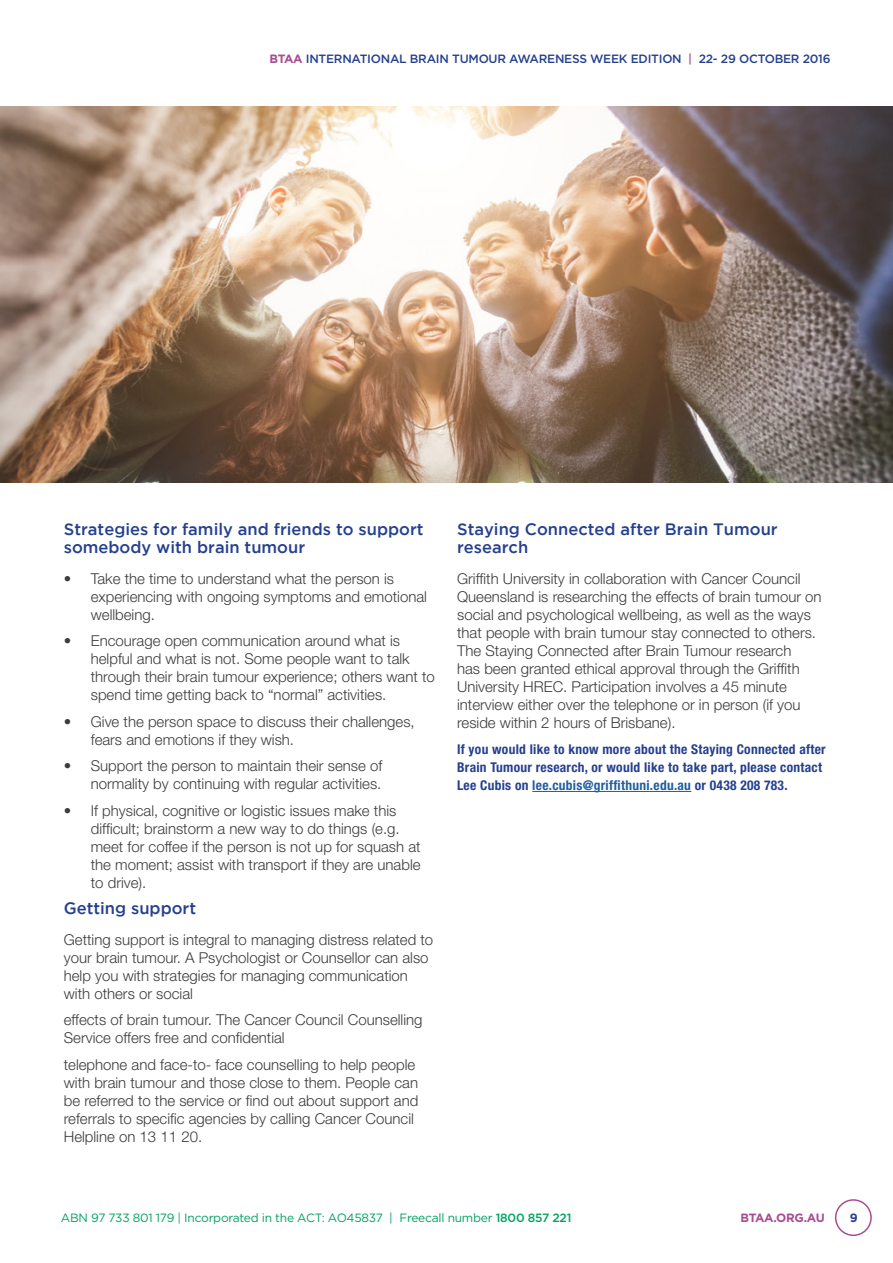
<style>
.page{position:relative;width:893px;height:1263px;background:#fff}
.page>*{position:absolute;margin:0;border:0;box-sizing:border-box;transform-origin:0 0}
.t1{font:500 16.5px/18px "Gotham";color:#25408f}
.t2{font:300 15px/18px "Helvetica Neue LT";color:#3b3c3d}
.t3{font:700 condensed 13.5px/18px "Helvetica Neue LT";letter-spacing:.02em;color:#25408f}
.t4{font:12px "Gotham";letter-spacing:-.02em;color:#00a261}
.t5{font:500 12px "Gotham";letter-spacing:-.02em;color:#25408f}
.t6{font:700 12px "Gotham";letter-spacing:-.035em;color:#aa4c92}
.t7{font:700 12px "Gotham";color:#25408f}
.s1{font-weight:700;color:#aa4c92}
.s2{color:#aa4c92}
.s3{color:#215e9e}
.s4{font-weight:500}
</style>
<div class="page">
<div style="left:835px;top:1199px;width:37px;height:37px;border:2px solid #aa4c92;border-radius:50%"></div>
<img style="left:0;top:106px;width:893px;height:377px">
<hr style="left:532px;top:791px;width:159px;height:1px;background:#215e9e">
<p class="t5" style="left:269px;top:51px;width:563px"><span class="s1">BTAA</span> INTERNATIONAL BRAIN TUMOUR AWARENESS WEEK EDITION <span class="s2">|</span> 22- 29 OCTOBER 2016</p>
<p class="t1" style="left:64px;top:520px;width:361px">Strategies for family and friends to support somebody with brain tumour</p>
<p class="t2" style="left:91px;top:569px;width:338px;text-indent:-27px">• Take the time to understand what the person is experiencing with ongoing symptoms and emotional wellbeing.</p>
<p class="t2" style="left:91px;top:631px;width:345px;text-indent:-27px">• Encourage open communication around what is helpful and what is not. Some people want to talk through their brain tumour experience; others want to spend time getting back to “normal” activities.</p>
<p class="t2" style="left:91px;top:712px;width:325px;text-indent:-27px">• Give the person space to discuss their challenges, fears and emotions if they wish.</p>
<p class="t2" style="left:64px;top:756px;width:320px;text-align:right">• Support the person to maintain their sense of normality by continuing with regular activities.</p>
<p class="t2" style="left:91px;top:801px;width:331px;text-indent:-27px">• If physical, cognitive or logistic issues make this difficult; brainstorm a new way to do things (e.g. meet for coffee if the person is not up for squash at the moment; assist with transport if they are unable to drive).</p>
<p class="t1" style="left:64px;top:899px;width:134px">Getting support</p>
<p class="t2" style="left:64px;top:930px;width:371px">Getting support is integral to managing distress related to your brain tumour. A Psychologist or Counsellor can also help you with strategies for managing communication with others or social</p>
<p class="t2" style="left:64px;top:1011px;width:360px">effects of brain tumour. The Cancer Council Counselling<br>Service offers free and confidential</p>
<p class="t2" style="left:64px;top:1055px;width:356px">telephone and face-to- face counselling to help people with brain tumour and those close to them. People can be referred to the service or find out about support and referrals to specific agencies by calling Cancer Council Helpline on 13 11 20.</p>
<p class="t1" style="left:457px;top:520px;width:322px">Staying Connected after Brain Tumour research</p>
<p class="t2" style="left:457px;top:569px;width:366px">Griffith University in collaboration with Cancer Council Queensland is researching the effects of brain tumour on social and psychological wellbeing, as well as the ways that people with brain tumour stay connected to others.<br>The Staying Connected after Brain Tumour research<br>has been granted ethical approval through the Griffith University HREC. Participation involves a 45 minute interview either over the telephone or in person (if you reside within 2 hours of Brisbane).</p>
<p class="t3" style="left:457px;top:740px;width:370px">If you would like to know more about the Staying Connected after<br>Brain Tumour research, or would like to take part, please contact<br>Lee Cubis on <span class="s3">lee.cubis@griffithuni.edu.au</span> or 0438 208 783.</p>
<p class="t4" style="left:61px;top:1210px;width:512px">ABN 97 733 801 179 | Incorporated in the ACT: AO45837 | Freecall number <span class="s4">1800 857 221</span></p>
<p class="t6" style="left:740px;top:1210px;width:86px">BTAA.ORG.AU</p>
<p class="t7" style="left:850px;top:1210px;width:9px">9</p>
</div>
